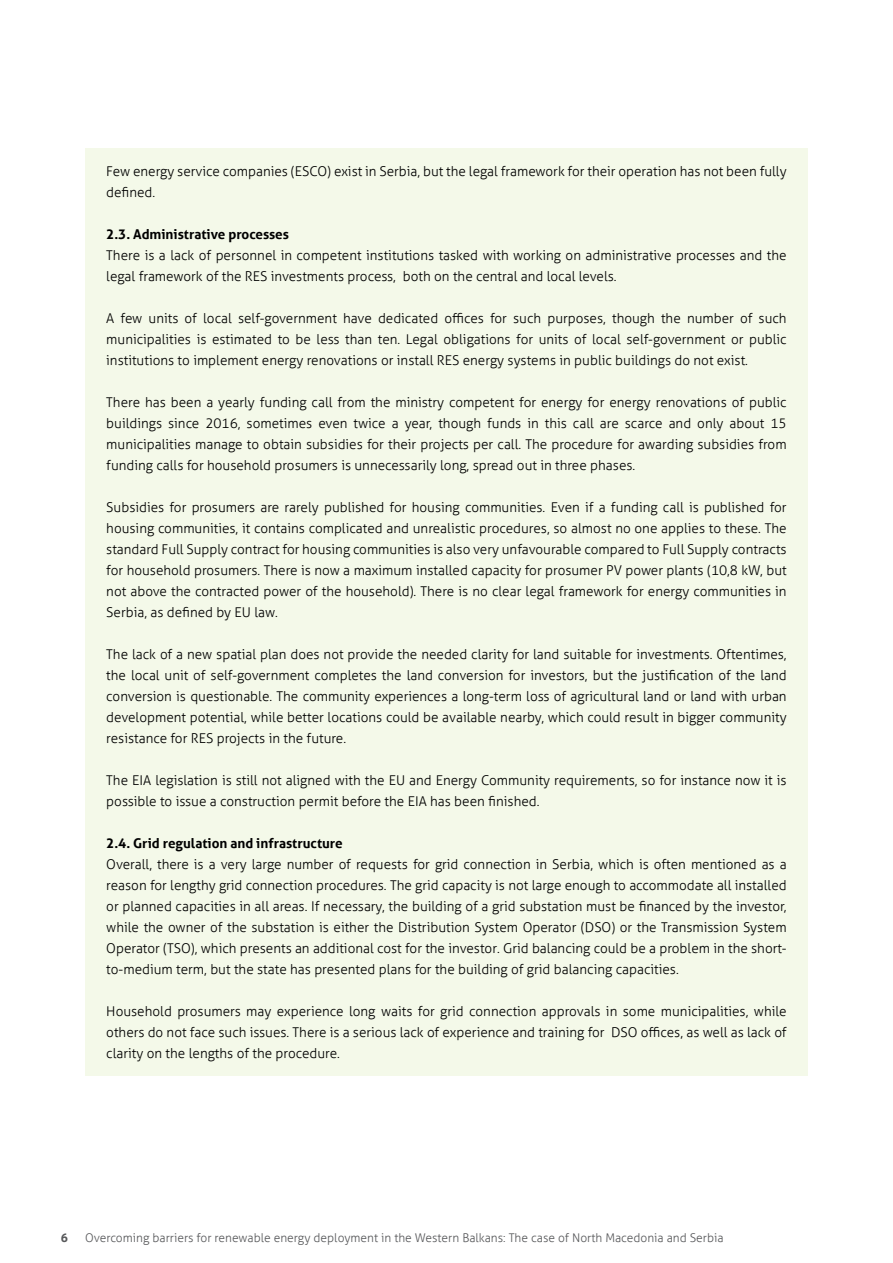
<style>
.page{position:relative;width:893px;height:1263px;background:#fff}
.page>*{position:absolute;margin:0;border:0;box-sizing:border-box;transform-origin:0 0}
.t1{font:300 13.5px/21px "Aller";color:#000;text-align:justify}
.t2{font:700 13.5px "Aller";color:#000}
.t3{font:300 12px "Aller";color:#58595b}
.t4{font:700 12px "Aller";color:#58595b}
</style>
<div class="page">
<div style="left:85px;top:149px;width:723px;height:927px;background:#f4f9e9"></div>
<p class="t1" style="left:106px;top:161px;width:682px">Few energy service companies (ESCO) exist in Serbia, but the legal framework for their operation has not been fully defined.</p>
<p class="t2" style="left:106px;top:226px;width:184px">2.3. Administrative processes</p>
<p class="t1" style="left:106px;top:245px;width:682px">There is a lack of personnel in competent institutions tasked with working on administrative processes and the legal framework of the RES investments process, both on the central and local levels.</p>
<p class="t1" style="left:106px;top:308px;width:682px">A few units of local self-government have dedicated offices for such purposes, though the number of such municipalities is estimated to be less than ten. Legal obligations for units of local self-government or public institutions to implement energy renovations or install RES energy systems in public buildings do not exist.</p>
<p class="t1" style="left:106px;top:392px;width:682px">There has been a yearly funding call from the ministry competent for energy for energy renovations of public buildings since 2016, sometimes even twice a year, though funds in this call are scarce and only about 15 municipalities manage to obtain subsidies for their projects per call. The procedure for awarding subsidies from funding calls for household prosumers is unnecessarily long, spread out in three phases.</p>
<p class="t1" style="left:106px;top:497px;width:682px">Subsidies for prosumers are rarely published for housing communities. Even if a funding call is published for housing communities, it contains complicated and unrealistic procedures, so almost no one applies to these. The standard Full Supply contract for housing communities is also very unfavourable compared to Full Supply contracts for household prosumers. There is now a maximum installed capacity for prosumer PV power plants (10,8 kW, but not above the contracted power of the household). There is no clear legal framework for energy communities in Serbia, as defined by EU law.</p>
<p class="t1" style="left:106px;top:644px;width:682px">The lack of a new spatial plan does not provide the needed clarity for land suitable for investments. Oftentimes, the local unit of self-government completes the land conversion for investors, but the justification of the land conversion is questionable. The community experiences a long-term loss of agricultural land or land with urban development potential, while better locations could be available nearby, which could result in bigger community resistance for RES projects in the future.</p>
<p class="t1" style="left:106px;top:770px;width:682px">The EIA legislation is still not aligned with the EU and Energy Community requirements, so for instance now it is possible to issue a construction permit before the EIA has been finished.</p>
<p class="t2" style="left:106px;top:835px;width:238px">2.4. Grid regulation and infrastructure</p>
<p class="t1" style="left:106px;top:854px;width:682px">Overall, there is a very large number of requests for grid connection in Serbia, which is often mentioned as a reason for lengthy grid connection procedures. The grid capacity is not large enough to accommodate all installed or planned capacities in all areas. If necessary, the building of a grid substation must be financed by the investor, while the owner of the substation is either the Distribution System Operator (DSO) or the Transmission System Operator (TSO), which presents an additional cost for the investor. Grid balancing could be a problem in the short&shy;to-medium term, but the state has presented plans for the building of grid balancing capacities.</p>
<p class="t1" style="left:106px;top:1001px;width:682px">Household prosumers may experience long waits for grid connection approvals in some municipalities, while others do not face such issues. There is a serious lack of experience and training for DSO offices, as well as lack of clarity on the lengths of the procedure.</p>
<p class="t4" style="left:61px;top:1230px;width:9px">6</p>
<p class="t3" style="left:85px;top:1230px;width:640px">Overcoming barriers for renewable energy deployment in the Western Balkans: The case of North Macedonia and Serbia</p>
</div>
